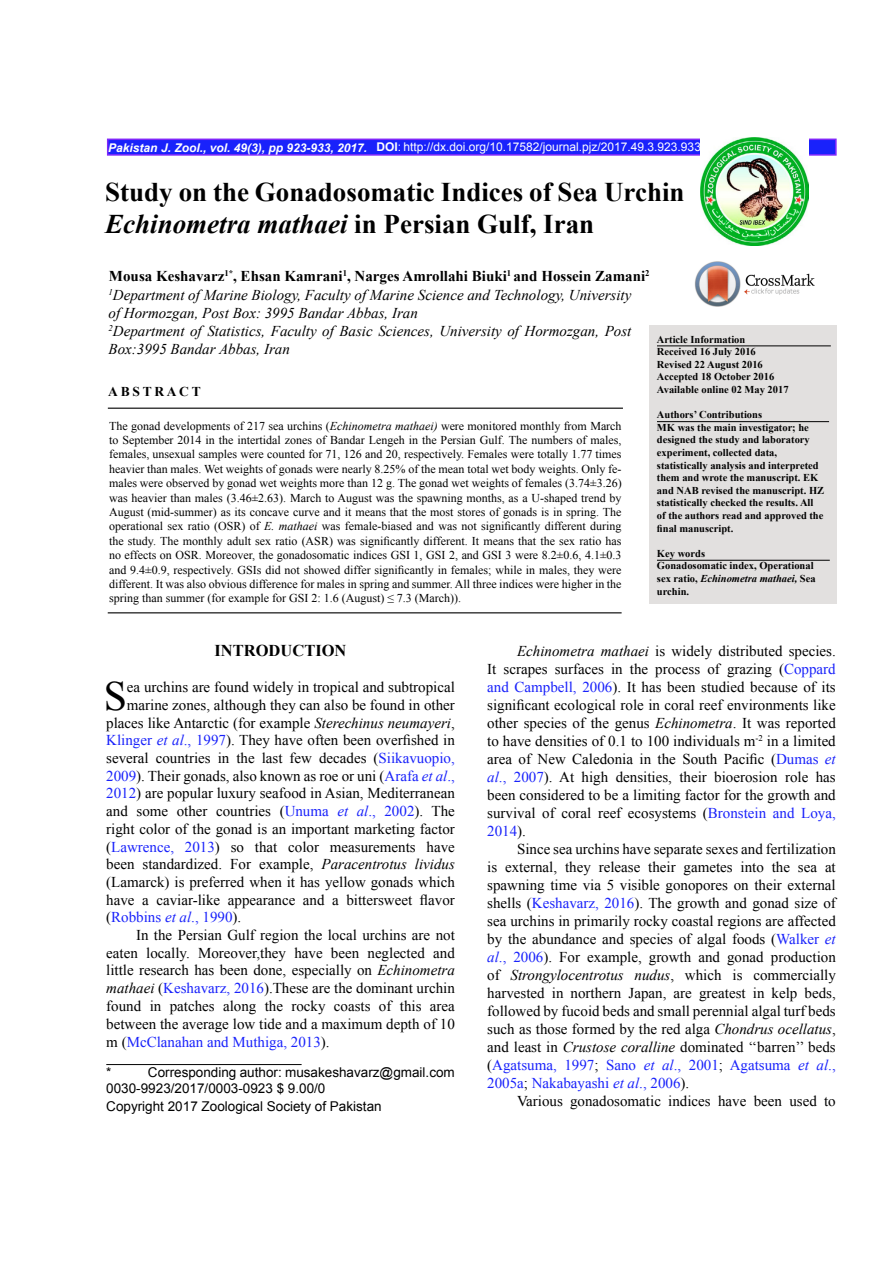
<style>
.page{position:relative;width:893px;height:1263px;background:#fff}
.page>*{position:absolute;margin:0;border:0;box-sizing:border-box;transform-origin:0 0}
.t1{font:41.7px "Times New Roman";color:#000}
.t2{font:700 27px/32.4px "Times New Roman";color:#000}
.t3{font:700 16.5px "Times New Roman";color:#000}
.t4{font:15px/18px "Times New Roman";color:#000;text-align:justify}
.t5{font:italic 15px/18.3px "Times New Roman";color:#000}
.t6{font:15px "Times New Roman";color:#1922fb}
.t7{font:13.5px/16.2px "Arial";color:#000}
.t8{font:700 13.5px "Times New Roman";letter-spacing:.2em;color:#000}
.t9{font:12px/14.4px "Times New Roman";color:#000;text-align:justify}
.t10{font:12px "Arial";color:#fff}
.t11{font:700 10.5px/12.6px "Times New Roman";color:#000}
.s1{font-weight:700;font-style:italic}
.s2{font-weight:700}
.s3{font-style:italic}
.s4{font-weight:700;font-style:normal}
.s5{color:#1922fb}
.s6{font-style:italic;color:#1922fb}
.s7{color:#000}
</style>
<div class="page">
<img style="left:695px;top:262px;width:120px;height:45px">
<div style="left:107px;top:139px;width:730px;height:17px;background:#1922fb;border:2px solid #8027fb"></div>
<img style="left:701px;top:137px;width:108px;height:108px">
<div style="left:650px;top:326px;width:187px;height:278px;background:#e2e0df"></div>
<hr style="left:657px;top:421px;width:172px;height:1px;background:#000">
<hr style="left:657px;top:560px;width:173px;height:1px;background:#000">
<hr style="left:108px;top:408px;width:515px;height:1px;background:#000">
<hr style="left:108px;top:612px;width:514px;height:1px;background:#000">
<hr style="left:657px;top:345px;width:174px;height:1px;background:#000">
<hr style="left:106px;top:1064px;width:196px;height:1px;background:#000">
<p class="t10" style="left:108px;top:139px;width:594px"><span class="s1">Pakistan J. Zool., vol. 49(3), pp 923-933, 2017.</span> <span class="s2">DOI</span>: http://dx.doi.org/10.17582/journal.pjz/2017.49.3.923.933</p>
<h2 class="t2" style="left:105px;top:175px;width:581px">Study on the Gonadosomatic Indices of Sea Urchin<br><span class="s3">Echinometra mathaei</span> in Persian Gulf, Iran</h2>
<p class="t5" style="left:109px;top:267px;width:542px"><span class="s4">Mousa Keshavarz</span><sup>1*</sup><span class="s4">, Ehsan Kamrani</span><sup>1</sup><span class="s4">, Narges Amrollahi Biuki</span><sup>1</sup> <span class="s4">and Hossein Zamani</span><sup>2<br></sup><sup>1</sup>Department of Marine Biology, Faculty of Marine Science and Technology, University<br>of Hormozgan, Post Box: 3995 Bandar Abbas, Iran<br><sup>2</sup>Department of Statistics, Faculty of Basic Sciences, University of Hormozgan, Post Box:3995 Bandar Abbas, Iran</p>
<p class="t11" style="left:657px;top:332px;width:133px">Article Information<br>Received 16 July 2016<br>Revised 22 August 2016<br>Accepted 18 October 2016<br>Available online 02 May 2017</p>
<p class="t11" style="left:657px;top:408px;width:169px">Authors’ Contributions<br>MK was the main investigator; he designed the study and laboratory experiment, collected data, statistically analysis and interpreted them and wrote the manuscript. EK and NAB revised the manuscript. HZ statistically checked the results. All of the authors read and approved the final manuscript.</p>
<p class="t11" style="left:657px;top:547px;width:160px">Key words<br>Gonadosomatic index, Operational sex ratio, <span class="s3">Echinometra mathaei,</span> Sea urchin.</p>
<p class="t8" style="left:108px;top:382px;width:94px">ABSTRACT</p>
<p class="t9" style="left:109px;top:418px;width:514px">The gonad developments of 217 sea urchins (<span class="s3">Echinometra mathaei)</span> were monitored monthly from March to September 2014 in the intertidal zones of Bandar Lengeh in the Persian Gulf. The numbers of males, females, unsexual samples were counted for 71, 126 and 20, respectively. Females were totally 1.77 times heavier than males. Wet weights of gonads were nearly 8.25% of the mean total wet body weights. Only fe&shy;males were observed by gonad wet weights more than 12 g. The gonad wet weights of females (3.74±3.26) was heavier than males (3.46±2.63). March to August was the spawning months, as a U-shaped trend by August (mid-summer) as its concave curve and it means that the most stores of gonads is in spring. The operational sex ratio (OSR) of <span class="s3">E. mathaei</span> was female-biased and was not significantly different during the study. The monthly adult sex ratio (ASR) was significantly different. It means that the sex ratio has no effects on OSR. Moreover, the gonadosomatic indices GSI 1, GSI 2, and GSI 3 were 8.2±0.6, 4.1±0.3 and 9.4±0.9, respectively. GSIs did not showed differ significantly in females; while in males, they were different. It was also obvious difference for males in spring and summer. All three indices were higher in the spring than summer (for example for GSI 2: 1.6 (August) ≤ 7.3 (March)).</p>
<p class="t3" style="left:215px;top:639px;width:133px">INTRODUCTION</p>
<h1 class="t1" style="left:104px;top:668px;width:25px">S</h1>
<p class="t4" style="left:127px;top:678px;width:329px">ea urchins are found widely in tropical and subtropical</p>
<p class="t4" style="left:127px;top:696px;width:329px">marine zones, although they can also be found in other</p>
<p class="t4" style="left:106px;top:713px;width:350px">places like Antarctic (for example <span class="s3">Sterechinus neumayeri</span>,</p>
<p class="t4" style="left:106px;top:731px;width:350px"><span class="s5">Klinger</span> <span class="s6">et al</span><span class="s5">., 1997</span>). They have often been overfished in</p>
<p class="t4" style="left:106px;top:749px;width:350px">several countries in the last few decades (<span class="s5">Siikavuopio,</span></p>
<p class="t4" style="left:106px;top:766px;width:350px"><span class="s5">2009</span>). Their gonads, also known as roe or uni (<span class="s5">Arafa</span> <span class="s6">et al</span><span class="s5">.,</span></p>
<p class="t4" style="left:106px;top:784px;width:350px"><span class="s5">2012</span>) are popular luxury seafood in Asian, Mediterranean</p>
<p class="t4" style="left:106px;top:802px;width:350px">and some other countries (<span class="s5">Unuma</span> <span class="s6">et al</span><span class="s5">., 2002</span>). The</p>
<p class="t4" style="left:106px;top:819px;width:350px">right color of the gonad is an important marketing factor</p>
<p class="t4" style="left:106px;top:837px;width:350px">(<span class="s5">Lawrence, 2013</span>) so that color measurements have</p>
<p class="t4" style="left:106px;top:855px;width:350px">been standardized. For example, <span class="s3">Paracentrotus lividus</span></p>
<p class="t4" style="left:106px;top:873px;width:350px">(Lamarck) is preferred when it has yellow gonads which</p>
<p class="t4" style="left:106px;top:890px;width:350px">have a caviar-like appearance and a bittersweet flavor</p>
<p class="t6" style="left:106px;top:907px;width:136px"><span class="s7">(</span>Robbins <span class="s3">et al</span>., 1990<span class="s7">).</span></p>
<p class="t4" style="left:136px;top:926px;width:320px">In the Persian Gulf region the local urchins are not</p>
<p class="t4" style="left:106px;top:943px;width:350px">eaten locally. Moreover,they have been neglected and</p>
<p class="t4" style="left:106px;top:961px;width:350px">little research has been done, especially on <span class="s3">Echinometra</span></p>
<p class="t4" style="left:106px;top:979px;width:350px"><span class="s3">mathaei</span> (<span class="s5">Keshavarz, 2016</span>).These are the dominant urchin</p>
<p class="t4" style="left:106px;top:996px;width:350px">found in patches along the rocky coasts of this area</p>
<p class="t4" style="left:106px;top:1014px;width:350px">between the average low tide and a maximum depth of 10</p>
<p class="t6" style="left:106px;top:1031px;width:225px"><span class="s7">m (</span>McClanahan and Muthiga, 2013<span class="s7">).</span></p>
<p class="t7" style="left:106px;top:1064px;width:7px">*</p>
<p class="t7" style="left:106px;top:1064px;width:350px;text-indent:42px">Corresponding author: musakeshavarz@gmail.com<br>0030-9923/2017/0003-0923 $ 9.00/0</p>
<p class="t7" style="left:106px;top:1099px;width:277px">Copyright 2017 Zoological Society of Pakistan</p>
<p class="t4" style="left:487px;top:641px;width:350px;text-indent:30px"><span class="s3">Echinometra mathaei</span> is widely distributed species.<br>It scrapes surfaces in the process of grazing (<span class="s5">Coppard and Campbell, 2006</span>). It has been studied because of its significant ecological role in coral reef environments like other species of the genus <span class="s3">Echinometra</span>. It was reported to have densities of 0.1 to 100 individuals m<sup>-2</sup> in a limited area of New Caledonia in the South Pacific (<span class="s5">Dumas</span> <span class="s6">et al</span><span class="s5">., 2007</span>). At high densities, their bioerosion role has been considered to be a limiting factor for the growth and survival of coral reef ecosystems (<span class="s5">Bronstein and Loya, 2014</span>).</p>
<p class="t4" style="left:487px;top:839px;width:350px;text-indent:30px">Since sea urchins have separate sexes and fertilization is external, they release their gametes into the sea at spawning time via 5 visible gonopores on their external shells (<span class="s5">Keshavarz, 2016</span>). The growth and gonad size of sea urchins in primarily rocky coastal regions are affected by the abundance and species of algal foods (<span class="s5">Walker</span> <span class="s6">et al</span><span class="s5">., 2006</span>). For example, growth and gonad production of <span class="s3">Strongylocentrotus nudus</span>, which is commercially harvested in northern Japan, are greatest in kelp beds, followed by fucoid beds and small perennial algal turf beds such as those formed by the red alga <span class="s3">Chondrus ocellatus</span>, and least in <span class="s3">Crustose coralline</span> dominated ‘‘barren’’ beds (<span class="s5">Agatsuma, 1997</span>; <span class="s5">Sano</span> <span class="s6">et al</span><span class="s5">., 2001</span>; <span class="s5">Agatsuma</span> <span class="s6">et al</span><span class="s5">., 2005a</span>; <span class="s5">Nakabayashi</span> <span class="s6">et al</span><span class="s5">., 2006</span>).</p>
<p class="t4" style="left:517px;top:1091px;width:320px">Various gonadosomatic indices have been used to</p>
</div>
